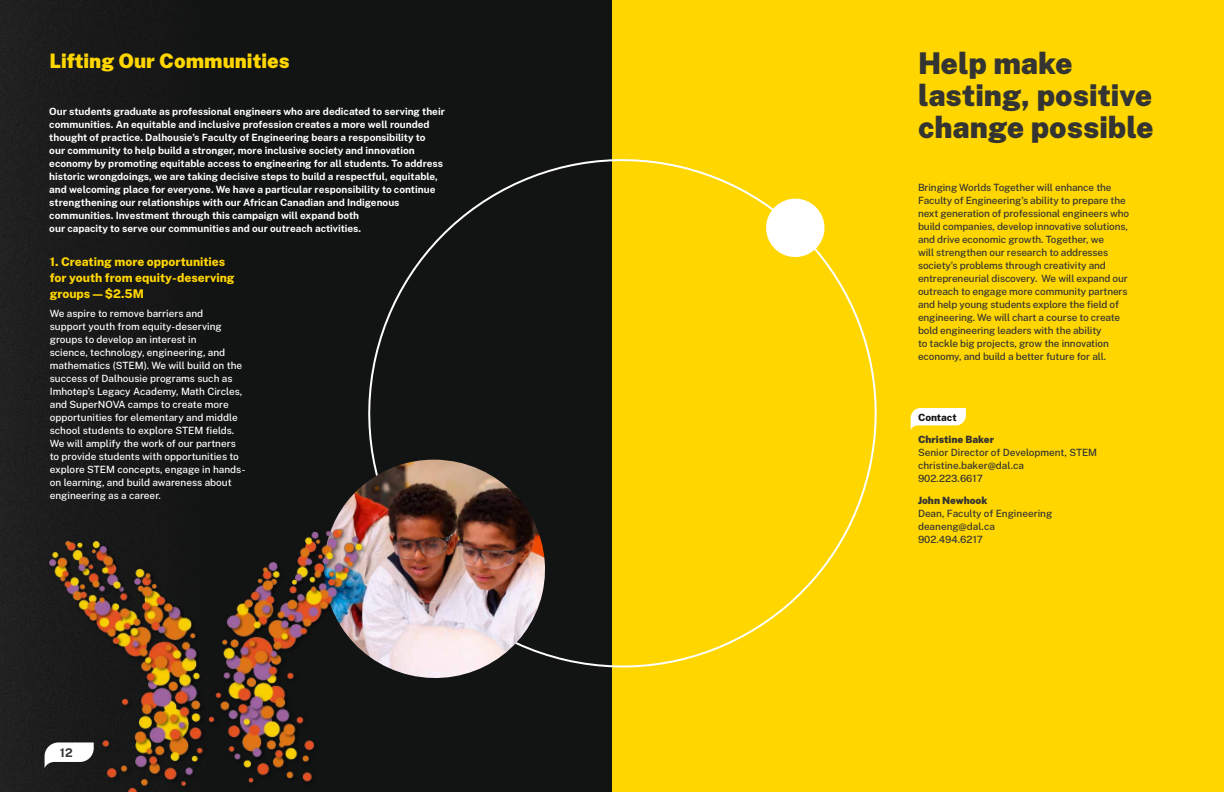
<style>
.page{position:relative;width:1224px;height:792px;background:#fff}
.page>*{position:absolute;margin:0;border:0;box-sizing:border-box;transform-origin:0 0}
.Heading_30_WingtipBlack{font:900 30px/32px "Public Sans";color:#343432}
.Heading_20_BeakGold{font:900 20px "Public Sans";color:#ffd600}
.Subheading_14_BeakGold{font:800 12px/16px "Public Sans";color:#ffd600}
.t1{font:700 12px "Public Sans";color:#343432}
.Body_10_WingtipBlack{font:500 10px/13px "Public Sans";letter-spacing:-.01em;color:#343432}
.Body_10_Bold_CloudWhite{font:700 10px/13px "Public Sans";color:#fff}
.Body_10_WingtipBlack-2{font:500 10px/13px "Public Sans";color:#fff}
.Body_10_WingtipBlack-3{font:800 10px "Public Sans";color:#121313}
.s1{font-weight:900}
</style>
<div class="page">
<div style="left:0;top:0;width:612px;height:792px;background:#121313"></div>
<div style="left:0;top:0;width:249px;height:792px;background:#181918"></div>
<div style="left:612px;top:0;width:612px;height:792px;background:#ffd600"></div>
<svg style="left:911px;top:408px;width:55px;height:21px"></svg>
<svg style="left:368px;top:159px;width:509px;height:509px"></svg>
<img style="left:389px;top:460px;width:167px;height:218px">
<img style="left:26px;top:430px;width:363px;height:362px">
<svg style="left:45px;top:742px;width:49px;height:26px"></svg>
<p class="Heading_20_BeakGold" style="left:50px;top:46px;width:242px">Lifting Our Communities</p>
<p class="Body_10_Bold_CloudWhite" style="left:49px;top:105px;width:397px">Our students graduate as professional engineers who are dedicated to serving their communities. An equitable and inclusive profession creates a more well rounded thought of practice. Dalhousie’s Faculty of Engineering bears a responsibility to<br>our community to help build a stronger, more inclusive society and innovation economy by promoting equitable access to engineering for all students. To address historic wrongdoings, we are taking decisive steps to build a respectful, equitable, and welcoming place for everyone. We have a particular responsibility to continue strengthening our relationships with our African Canadian and Indigenous communities. Investment through this campaign will expand both<br>our capacity to serve our communities and our outreach activities.</p>
<p class="Subheading_14_BeakGold" style="left:50px;top:253px;width:186px">1. Creating more opportunities for youth from equity-deserving groups—$2.5M</p>
<p class="Body_10_WingtipBlack-2" style="left:50px;top:306px;width:197px">We aspire to remove barriers and<br>support youth from equity-deserving groups to develop an interest in<br>science, technology, engineering, and mathematics (STEM). We will build on the success of Dalhousie programs such as Imhotep’s Legacy Academy, Math Circles, and SuperNOVA camps to create more opportunities for elementary and middle school students to explore STEM fields.<br>We will amplify the work of our partners to provide students with opportunities to explore STEM concepts, engage in hands&shy;on learning, and build awareness about engineering as a career.</p>
<p class="t1" style="left:60px;top:743px;width:14px">12</p>
<p class="Heading_30_WingtipBlack" style="left:918px;top:45px;width:237px">Help make lasting, positive change possible</p>
<p class="Body_10_WingtipBlack" style="left:918px;top:181px;width:213px">Bringing Worlds Together will enhance the Faculty of Engineering’s ability to prepare the next generation of professional engineers who build companies, develop innovative solutions, and drive economic growth. Together, we<br>will strengthen our research to addresses society’s problems through creativity and entrepreneurial discovery. We will expand our outreach to engage more community partners and help young students explore the field of engineering. We will chart a course to create bold engineering leaders with the ability<br>to tackle big projects, grow the innovation economy, and build a better future for all.</p>
<p class="Body_10_WingtipBlack-3" style="left:918px;top:409px;width:40px">Contact</p>
<p class="Body_10_WingtipBlack" style="left:918px;top:432px;width:181px"><span class="s1">Christine Baker<br></span>Senior Director of Development, STEM christine.baker@dal.ca<br>902.223.6617</p>
<p class="Body_10_WingtipBlack" style="left:918px;top:493px;width:136px"><span class="s1">John Newhook<br></span>Dean, Faculty of Engineering deaneng@dal.ca<br>902.494.6217</p>
</div>
